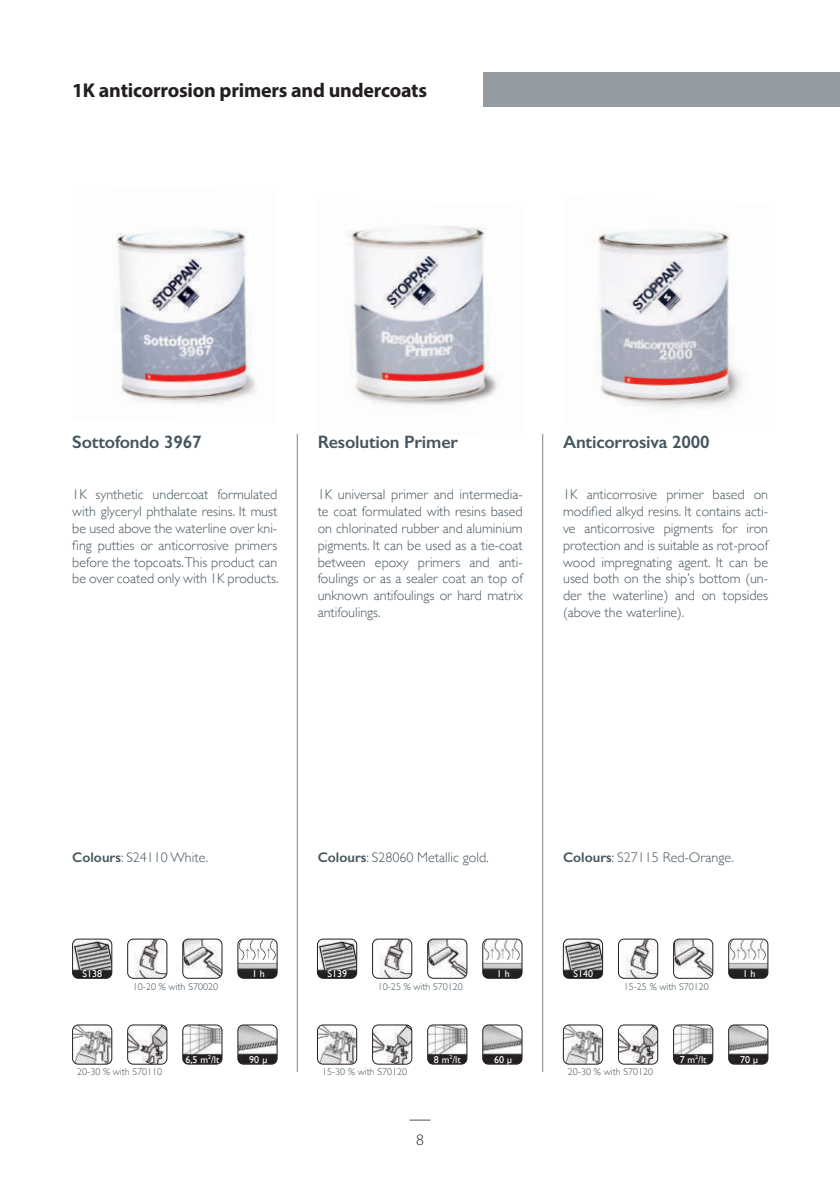
<style>
.page{position:relative;width:840px;height:1191px;background:#fff}
.page>*{position:absolute;margin:0;border:0;box-sizing:border-box;transform-origin:0 0}
.t1{font:700 20px "Myriad Pro";letter-spacing:-.01em;color:#231f20}
.t2{font:600 18px "Gill Sans";letter-spacing:-.01em;color:#45555f}
.t3{font:300 16px "Myriad Pro";color:#231f20}
.t4{font:300 14px/16.8px "Gill Sans";color:#45555f;text-align:justify}
.t5{font:300 10px "Gill Sans";color:#45555f}
.t6{font:10px "Gill Sans";color:#fff}
.s1{font-weight:600}
</style>
<div class="page">
<svg style="left:409px;top:1119px;width:21px;height:1px"></svg>
<div style="left:483px;top:72px;width:356px;height:34px;background:#959ca1"></div>
<img style="left:347px;top:226px;width:151px;height:179px">
<img style="left:116px;top:229px;width:140px;height:175px">
<img style="left:597px;top:230px;width:145px;height:178px">
<hr style="left:297px;top:434px;width:1px;height:637px;background:#808285">
<hr style="left:542px;top:434px;width:1px;height:637px;background:#808285">
<img style="left:72px;top:939px;width:40px;height:39px">
<div style="left:72px;top:939px;width:40px;height:39px;border:1px solid #231f20;border-radius:6px"></div>
<img style="left:317px;top:939px;width:39px;height:39px">
<div style="left:317px;top:939px;width:40px;height:39px;border:1px solid #231f20;border-radius:6px"></div>
<img style="left:564px;top:939px;width:38px;height:39px">
<div style="left:562px;top:939px;width:40px;height:39px;border:1px solid #231f20;border-radius:6px"></div>
<img style="left:72px;top:1026px;width:40px;height:38px">
<div style="left:72px;top:1024px;width:40px;height:40px;border:1px solid #231f20;border-radius:6px"></div>
<img style="left:317px;top:1026px;width:39px;height:38px">
<div style="left:317px;top:1024px;width:40px;height:40px;border:1px solid #231f20;border-radius:6px"></div>
<img style="left:564px;top:1025px;width:38px;height:39px">
<div style="left:562px;top:1024px;width:40px;height:40px;border:1px solid #231f20;border-radius:6px"></div>
<img style="left:128px;top:939px;width:39px;height:39px">
<div style="left:127px;top:939px;width:40px;height:39px;border:1px solid #231f20;border-radius:6px"></div>
<img style="left:372px;top:939px;width:39px;height:39px">
<div style="left:372px;top:939px;width:40px;height:39px;border:1px solid #231f20;border-radius:6px"></div>
<img style="left:618px;top:939px;width:39px;height:39px">
<div style="left:618px;top:939px;width:39px;height:39px;border:1px solid #231f20;border-radius:6px"></div>
<img style="left:128px;top:1026px;width:39px;height:38px">
<div style="left:127px;top:1024px;width:40px;height:40px;border:1px solid #231f20;border-radius:6px"></div>
<img style="left:372px;top:1026px;width:39px;height:38px">
<div style="left:372px;top:1024px;width:40px;height:40px;border:1px solid #231f20;border-radius:6px"></div>
<img style="left:618px;top:1025px;width:39px;height:39px">
<div style="left:618px;top:1024px;width:39px;height:40px;border:1px solid #231f20;border-radius:6px"></div>
<img style="left:183px;top:939px;width:39px;height:39px">
<div style="left:182px;top:939px;width:40px;height:39px;border:1px solid #231f20;border-radius:6px"></div>
<img style="left:427px;top:939px;width:39px;height:39px">
<div style="left:427px;top:939px;width:40px;height:39px;border:1px solid #231f20;border-radius:6px"></div>
<img style="left:673px;top:939px;width:39px;height:39px">
<div style="left:673px;top:939px;width:39px;height:39px;border:1px solid #231f20;border-radius:6px"></div>
<img style="left:183px;top:1025px;width:39px;height:39px">
<div style="left:182px;top:1024px;width:40px;height:40px;border:1px solid #231f20;border-radius:6px"></div>
<img style="left:427px;top:1026px;width:39px;height:38px">
<div style="left:427px;top:1024px;width:40px;height:40px;border:1px solid #231f20;border-radius:6px"></div>
<img style="left:673px;top:1025px;width:39px;height:39px">
<div style="left:673px;top:1024px;width:39px;height:40px;border:1px solid #231f20;border-radius:6px"></div>
<img style="left:238px;top:939px;width:39px;height:39px">
<div style="left:237px;top:939px;width:40px;height:39px;border:1px solid #231f20;border-radius:6px"></div>
<img style="left:483px;top:939px;width:38px;height:39px">
<div style="left:482px;top:939px;width:40px;height:39px;border:1px solid #231f20;border-radius:6px"></div>
<img style="left:728px;top:939px;width:39px;height:39px">
<div style="left:728px;top:939px;width:39px;height:39px;border:1px solid #231f20;border-radius:6px"></div>
<img style="left:238px;top:1025px;width:39px;height:39px">
<div style="left:237px;top:1024px;width:40px;height:40px;border:1px solid #231f20;border-radius:6px"></div>
<img style="left:483px;top:1025px;width:38px;height:39px">
<div style="left:482px;top:1024px;width:40px;height:40px;border:1px solid #231f20;border-radius:6px"></div>
<img style="left:728px;top:1025px;width:39px;height:39px">
<div style="left:728px;top:1024px;width:39px;height:40px;border:1px solid #231f20;border-radius:6px"></div>
<h1 class="t1" style="left:72px;top:77px;width:356px">1K anticorrosion primers and undercoats</h1>
<p class="t2" style="left:72px;top:431px;width:131px">Sottofondo 3967</p>
<p class="t2" style="left:317px;top:431px;width:142px">Resolution Primer</p>
<p class="t2" style="left:563px;top:431px;width:148px">Anticorrosiva 2000</p>
<p class="t4" style="left:72px;top:486px;width:207px">1K synthetic undercoat formulated with glyceryl phthalate resins. It must be used above the waterline over kni&shy;fing putties or anticorrosive primers before the topcoats.This product can be over coated only with 1K products.</p>
<p class="t4" style="left:317px;top:486px;width:206px">1K universal primer and intermedia&shy;te coat formulated with resins based on chlorinated rubber and aluminium pigments. It can be used as a tie-coat between epoxy primers and anti&shy;foulings or as a sealer coat an top of unknown antifoulings or hard matrix antifoulings.</p>
<p class="t4" style="left:563px;top:486px;width:206px">1K anticorrosive primer based on modified alkyd resins. It contains acti&shy;ve anticorrosive pigments for iron protection and is suitable as rot-proof wood impregnating agent. It can be used both on the ship’s bottom (un&shy;der the waterline) and on topsides (above the waterline).</p>
<p class="t4" style="left:72px;top:848px;width:137px"><span class="s1">Colours</span>: S24110 White.</p>
<p class="t4" style="left:317px;top:848px;width:172px"><span class="s1">Colours</span>: S28060 Metallic gold.</p>
<p class="t4" style="left:563px;top:848px;width:172px"><span class="s1">Colours</span>: S27115 Red-Orange.</p>
<p class="t6" style="left:83px;top:968px;width:21px">S138</p>
<p class="t6" style="left:252px;top:968px;width:14px">1 h</p>
<p class="t6" style="left:327px;top:968px;width:21px">S139</p>
<p class="t6" style="left:496px;top:968px;width:14px">1 h</p>
<p class="t6" style="left:573px;top:968px;width:21px">S140</p>
<p class="t6" style="left:742px;top:968px;width:14px">1 h</p>
<p class="t5" style="left:133px;top:978px;width:87px">10-20 % with S70020</p>
<p class="t5" style="left:377px;top:978px;width:87px">10-25 % with S70120</p>
<p class="t5" style="left:623px;top:978px;width:87px">15-25 % with S70120</p>
<p class="t6" style="left:185px;top:1053px;width:35px">6,5 m<sup>2</sup>/lt</p>
<p class="t6" style="left:249px;top:1053px;width:20px">90 µ</p>
<p class="t6" style="left:494px;top:1053px;width:20px">60 µ</p>
<p class="t6" style="left:739px;top:1053px;width:20px">70 µ</p>
<p class="t6" style="left:433px;top:1053px;width:28px">8 m<sup>2</sup>/lt</p>
<p class="t6" style="left:679px;top:1053px;width:28px">7 m<sup>2</sup>/lt</p>
<p class="t5" style="left:77px;top:1064px;width:87px">20-30 % with S70110</p>
<p class="t5" style="left:322px;top:1064px;width:87px">15-30 % with S70120</p>
<p class="t5" style="left:567px;top:1064px;width:87px">20-30 % with S70120</p>
<p class="t3" style="left:416px;top:1130px;width:9px">8</p>
</div>
